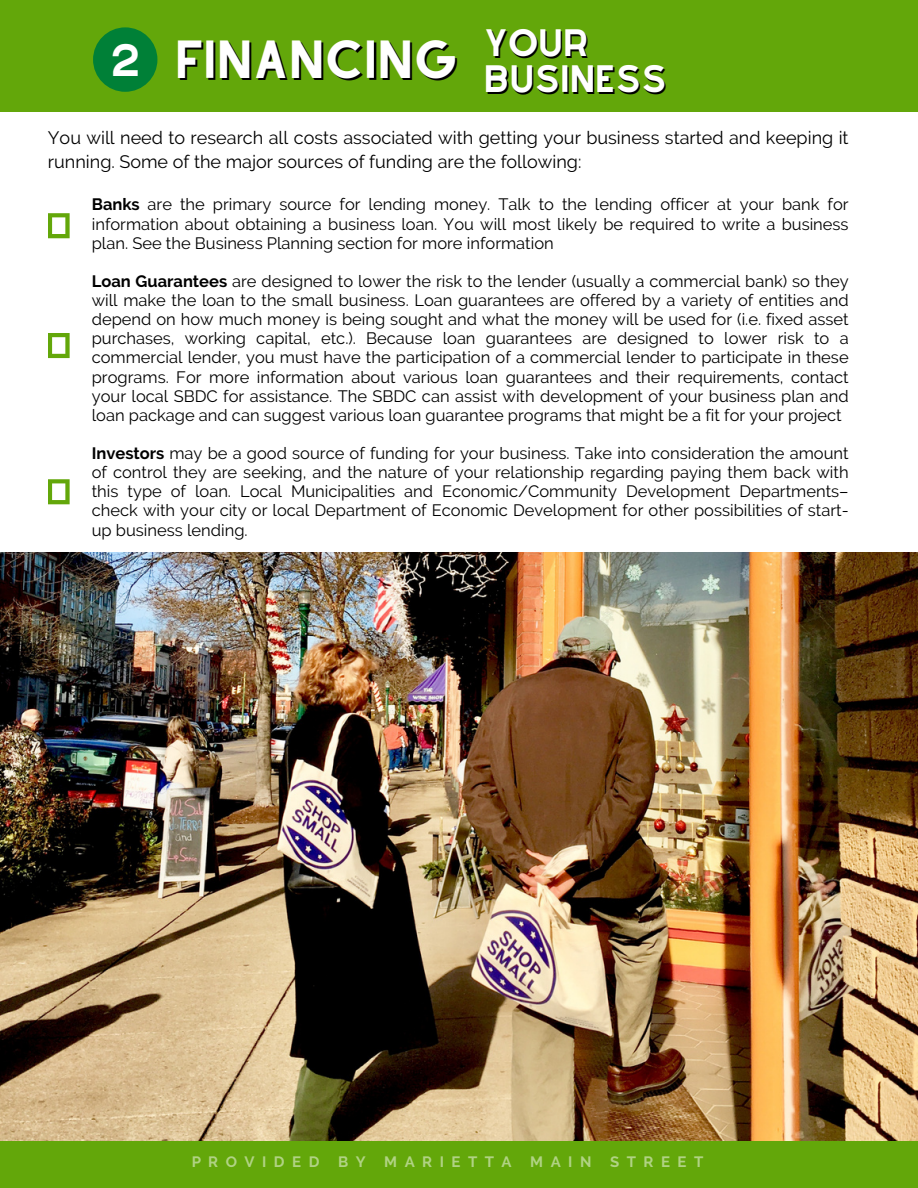
<style>
.page{position:relative;width:918px;height:1188px;background:#fff}
.page>*{position:absolute;margin:0;border:0;box-sizing:border-box;transform-origin:0 0}
.t1{font:46.95px "Alyssum Sans";color:#fff}
.t2{font:33.45px "Alyssum Sans";color:#fff}
.t3{font:18px/24.8px "Raleway";color:#000}
.t4{font:16.5px/19.2px "Raleway";color:#000;text-align:justify}
.t5{font:700 15px "Raleway";letter-spacing:.5em;color:#fff}
.s1{font-size:40.2px}
.s2{font-weight:700}
</style>
<div class="page">
<img style="left:0;top:553px;width:918px;height:588px">
<div style="left:0;top:1141px;width:918px;height:47px;background:#63a70a"></div>
<svg style="left:48px;top:333px;width:22px;height:25px"></svg>
<svg style="left:48px;top:213px;width:22px;height:25px"></svg>
<svg style="left:48px;top:479px;width:22px;height:25px"></svg>
<div style="left:0;top:0;width:918px;height:112px;background:#63a70a"></div>
<div style="left:93px;top:27px;width:64px;height:65px;background:#008037;border-radius:50%"></div>
<h1 class="t1" style="left:111px;top:31px;width:481px"><span class="s1">2</span> FINANCING <sup>YOUR</sup></h1>
<h2 class="t2" style="left:484px;top:59px;width:184px">BUSINESS</h2>
<p class="t3" style="left:48px;top:125px;width:802px">You will need to research all costs associated with getting your business started and keeping it running. Some of the major sources of funding are the following:</p>
<p class="t4" style="left:92px;top:195px;width:758px"><span class="s2">Banks</span> are the primary source for lending money. Talk to the lending officer at your bank for information about obtaining a business loan. You will most likely be required to write a business plan. See the Business Planning section for more information</p>
<p class="t4" style="left:92px;top:271px;width:758px"><span class="s2">Loan Guarantees</span> are designed to lower the risk to the lender (usually a commercial bank) so they will make the loan to the small business. Loan guarantees are offered by a variety of entities and depend on how much money is being sought and what the money will be used for (i.e. fixed asset purchases, working capital, etc.). Because loan guarantees are designed to lower risk to a commercial lender, you must have the participation of a commercial lender to participate in these programs. For more information about various loan guarantees and their requirements, contact your local SBDC for assistance. The SBDC can assist with development of your business plan and loan package and can suggest various loan guarantee programs that might be a fit for your project</p>
<p class="t4" style="left:92px;top:444px;width:758px"><span class="s2">Investors</span> may be a good source of funding for your business. Take into consideration the amount of control they are seeking, and the nature of your relationship regarding paying them back with this type of loan. Local Municipalities and Economic/Community Development Departments– check with your city or local Department of Economic Development for other possibilities of start&shy;up business lending.</p>
<p class="t5" style="left:191px;top:1153px;width:514px">PROVIDED BY MARIETTA MAIN STREET</p>
</div>
